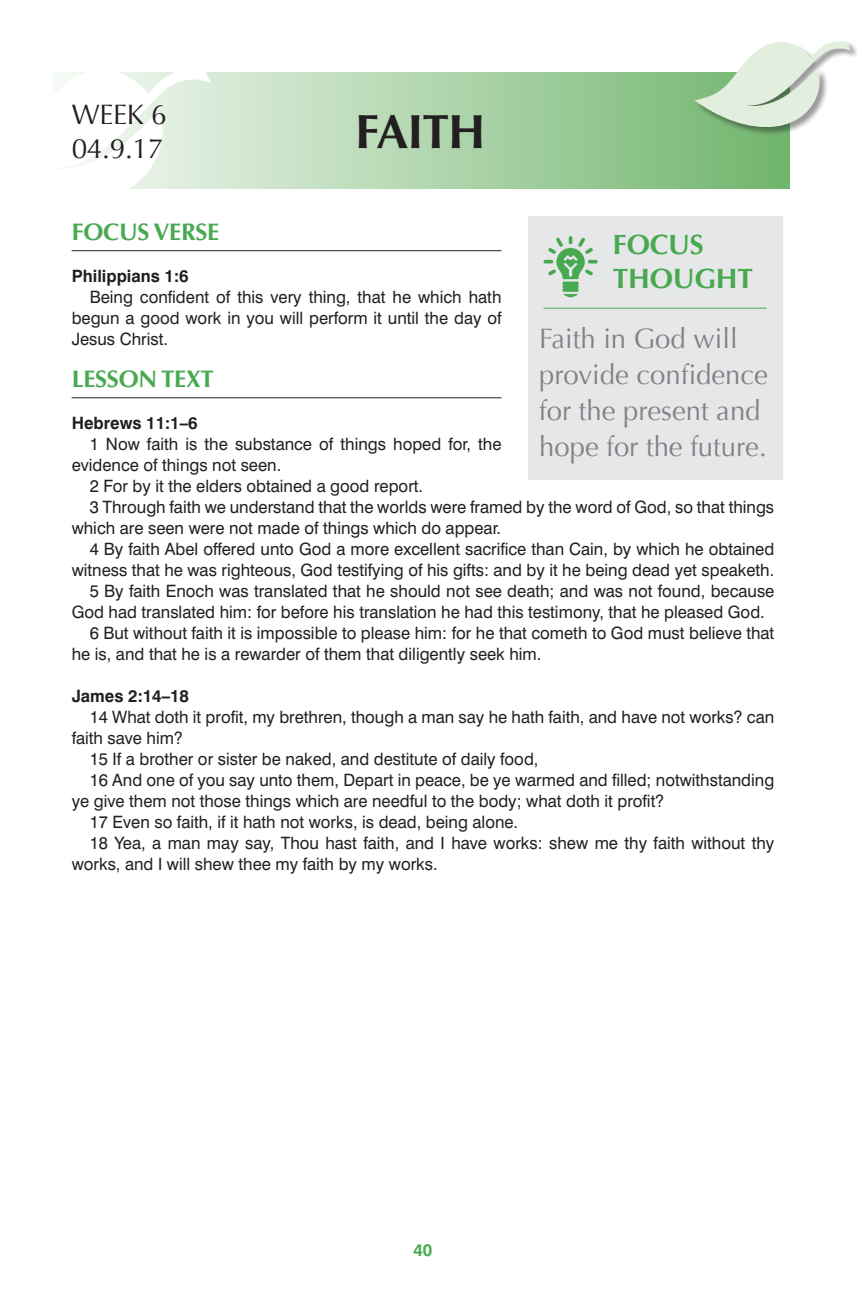
<style>
.page{position:relative;width:864px;height:1296px;background:#fff}
.page>*{position:absolute;margin:0;border:0;box-sizing:border-box;transform-origin:0 0}
.t1{font:700 48px "Optima";letter-spacing:-.02em;color:#231f20}
.t2{font:28px/36px "Optima";color:#808285}
.t3{font:28px/33.6px "Optima";letter-spacing:-.01em;color:#231f20}
.t4{font:700 28px/33.6px "Optima";letter-spacing:-.01em;color:#48a950}
.t5{font:700 24px "Optima";letter-spacing:-.01em;color:#48a950}
.t6{font:17px/21px "Swiss 721 BT";color:#231f20;text-align:justify}
.t7{font:700 17px "Swiss 721 BT";color:#231f20}
.t8{font:700 17px "Swiss 721 BT";color:#48a950}
</style>
<div class="page">
<svg style="left:211px;top:72px;width:578px;height:116px;background:#a9d2a6"></svg>
<svg style="left:65px;top:72px;width:146px;height:117px"></svg>
<div style="left:694px;top:41px;width:165px;height:95px;background:#231f20;opacity:.45"></div>
<svg style="left:693px;top:41px;width:157px;height:89px"></svg>
<div style="left:528px;top:216px;width:255px;height:263px;background:#e6e7e9"></div>
<hr style="left:72px;top:250px;width:429px;height:1px;background:#231f20">
<hr style="left:72px;top:397px;width:429px;height:1px;background:#231f20">
<svg style="left:543px;top:236px;width:54px;height:61px"></svg>
<hr style="left:543px;top:307px;width:223px;height:1px;background:#48a950">
<h2 class="t3" style="left:72px;top:98px;width:97px">WEEK 6<br>04.9.17</h2>
<h1 class="t1" style="left:355px;top:103px;width:131px">FAITH</h1>
<h3 class="t5" style="left:72px;top:218px;width:149px">FOCUS VERSE</h3>
<p class="t7" style="left:72px;top:265px;width:118px">Philippians 1:6</p>
<p class="t6" style="left:72px;top:286px;width:431px;text-indent:18px">Being confident of this very thing, that he which hath begun a good work in you will perform it until the day of Jesus Christ.</p>
<h3 class="t5" style="left:72px;top:365px;width:144px">LESSON TEXT</h3>
<p class="t7" style="left:72px;top:412px;width:127px">Hebrews 11:1–6</p>
<p class="t6" style="left:90px;top:433px;width:413px">1 Now faith is the substance of things hoped for, the</p>
<p class="t6" style="left:72px;top:454px;width:208px">evidence of things not seen.</p>
<p class="t6" style="left:90px;top:475px;width:332px">2 For by it the elders obtained a good report.</p>
<p class="t6" style="left:90px;top:496px;width:685px">3 Through faith we understand that the worlds were framed by the word of God, so that things</p>
<p class="t6" style="left:72px;top:517px;width:428px">which are seen were not made of things which do appear.</p>
<p class="t6" style="left:90px;top:538px;width:686px">4 By faith Abel offered unto God a more excellent sacrifice than Cain, by which he obtained</p>
<p class="t6" style="left:72px;top:559px;width:701px">witness that he was righteous, God testifying of his gifts: and by it he being dead yet speaketh.</p>
<p class="t6" style="left:90px;top:580px;width:686px">5 By faith Enoch was translated that he should not see death; and was not found, because</p>
<p class="t6" style="left:72px;top:601px;width:691px">God had translated him: for before his translation he had this testimony, that he pleased God.</p>
<p class="t6" style="left:90px;top:622px;width:685px">6 But without faith it is impossible to please him: for he that cometh to God must believe that</p>
<p class="t6" style="left:72px;top:643px;width:468px">he is, and that he is a rewarder of them that diligently seek him.</p>
<p class="t7" style="left:72px;top:685px;width:119px">James 2:14–18</p>
<p class="t6" style="left:90px;top:706px;width:685px">14 What doth it profit, my brethren, though a man say he hath faith, and have not works? can</p>
<p class="t6" style="left:72px;top:727px;width:113px">faith save him?</p>
<p class="t6" style="left:90px;top:748px;width:450px">15 If a brother or sister be naked, and destitute of daily food,</p>
<p class="t6" style="left:90px;top:769px;width:685px">16 And one of you say unto them, Depart in peace, be ye warmed and filled; notwithstanding</p>
<p class="t6" style="left:72px;top:790px;width:593px">ye give them not those things which are needful to the body; what doth it profit?</p>
<p class="t6" style="left:90px;top:811px;width:427px">17 Even so faith, if it hath not works, is dead, being alone.</p>
<p class="t6" style="left:90px;top:832px;width:686px">18 Yea, a man may say, Thou hast faith, and I have works: shew me thy faith without thy</p>
<p class="t6" style="left:72px;top:853px;width:364px">works, and I will shew thee my faith by my works.</p>
<h2 class="t4" style="left:612px;top:228px;width:141px">FOCUS<br>THOUGHT</h2>
<h2 class="t2" style="left:539px;top:320px;width:230px">Faith in God will provide confidence for the present and hope for the future.</h2>
<p class="t8" style="left:413px;top:1239px;width:20px">40</p>
</div>
